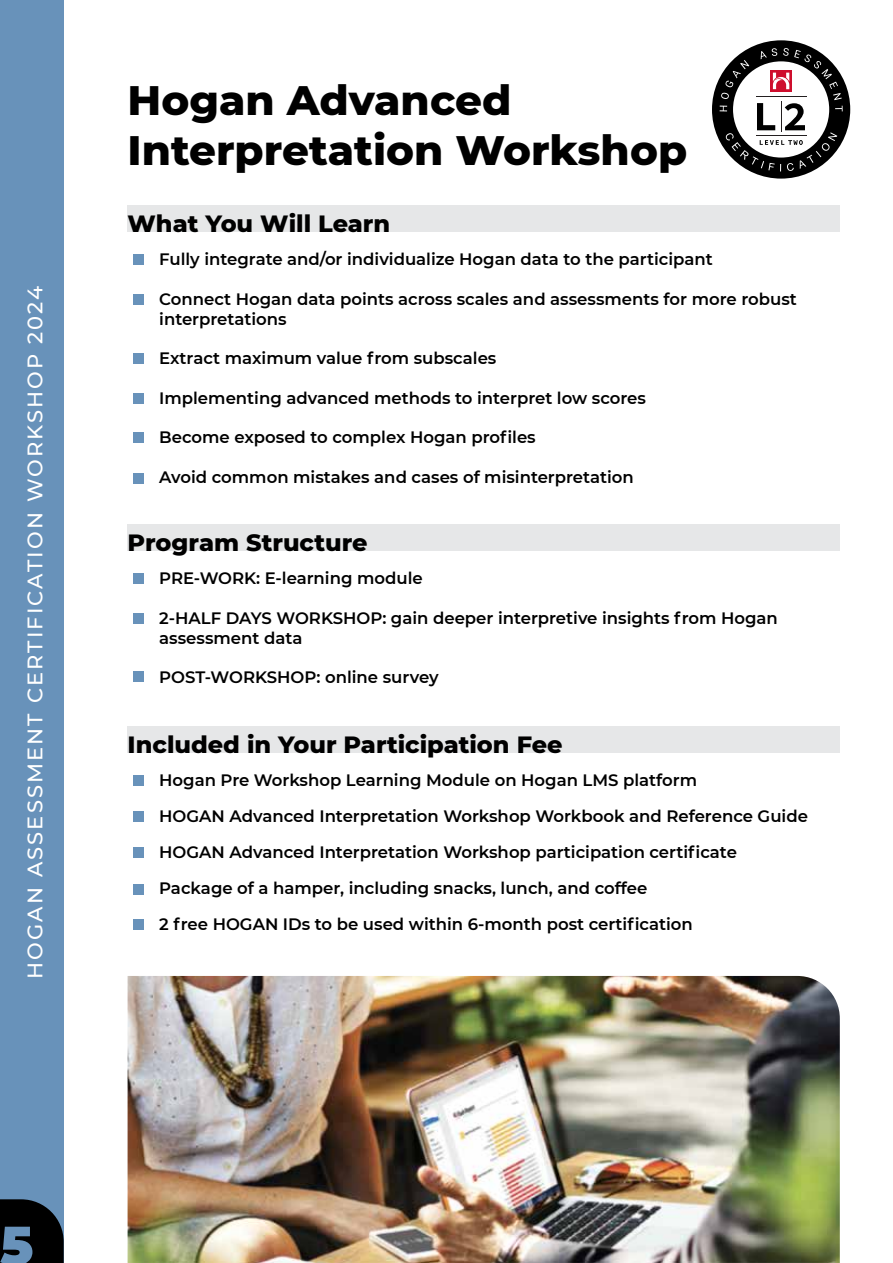
<style>
.page{position:relative;width:893px;height:1263px;background:#fff}
.page>*{position:absolute;margin:0;border:0;box-sizing:border-box;transform-origin:0 0}
.t1{font:900 54px "Montserrat";color:#6892ba}
.t2{font:800 42px/50.4px "Montserrat";color:#000}
.t3{font:800 24px "Montserrat";color:#000}
.t4{font:500 21px "Montserrat";letter-spacing:.1em;color:#fff}
.t5{font:600 16.5px/36px "Montserrat";color:#000}
</style>
<div class="page">
<div style="left:0;top:0;width:64px;height:1263px;background:#6892ba"></div>
<svg style="left:0;top:1199px;width:64px;height:64px;background:#0a0f13"></svg>
<img style="left:128px;top:976px;width:712px;height:287px">
<div style="left:128px;top:205px;width:712px;height:27px;background:#e6e7e8"></div>
<div style="left:133px;top:254px;width:11px;height:11px;background:#6892ba"></div>
<div style="left:133px;top:294px;width:11px;height:10px;background:#6892ba"></div>
<div style="left:133px;top:353px;width:11px;height:10px;background:#6892ba"></div>
<div style="left:133px;top:393px;width:11px;height:11px;background:#6892ba"></div>
<div style="left:133px;top:432px;width:11px;height:11px;background:#6892ba"></div>
<div style="left:133px;top:473px;width:11px;height:10px;background:#6892ba"></div>
<div style="left:128px;top:524px;width:712px;height:27px;background:#e6e7e8"></div>
<div style="left:133px;top:573px;width:11px;height:10px;background:#6892ba"></div>
<div style="left:133px;top:613px;width:11px;height:10px;background:#6892ba"></div>
<div style="left:133px;top:671px;width:11px;height:11px;background:#6892ba"></div>
<div style="left:128px;top:726px;width:712px;height:27px;background:#e6e7e8"></div>
<div style="left:133px;top:775px;width:11px;height:11px;background:#6892ba"></div>
<div style="left:133px;top:811px;width:11px;height:11px;background:#6892ba"></div>
<div style="left:133px;top:847px;width:11px;height:11px;background:#6892ba"></div>
<div style="left:133px;top:884px;width:11px;height:10px;background:#6892ba"></div>
<div style="left:133px;top:919px;width:11px;height:10px;background:#6892ba"></div>
<div style="left:712px;top:40px;width:138px;height:139px;background:#000;border-radius:50%"></div>
<svg style="left:720px;top:48px;width:123px;height:123px"></svg>
<p class="t4" style="left:20px;top:979px;width:694px;rotate:-90deg">HOGAN ASSESSMENT CERTIFICATION WORKSHOP 2024</p>
<h2 class="t2" style="left:128px;top:72px;width:561px">Hogan Advanced<br>Interpretation Workshop</h2>
<h3 class="t3" style="left:128px;top:206px;width:264px">What You Will Learn</h3>
<p class="t5" style="left:159px;top:241px;width:555px">Fully integrate and/or individualize Hogan data to the participant</p>
<p class="t5" style="left:159px;top:288px;width:639px;line-height:19.8px">Connect Hogan data points across scales and assessments for more robust interpretations</p>
<p class="t5" style="left:159px;top:340px;width:339px">Extract maximum value from subscales</p>
<p class="t5" style="left:159px;top:379px;width:488px">Implementing advanced methods to interpret low scores</p>
<p class="t5" style="left:159px;top:419px;width:378px">Become exposed to complex Hogan profiles</p>
<p class="t5" style="left:159px;top:458px;width:476px">Avoid common mistakes and cases of misinterpretation</p>
<h3 class="t3" style="left:128px;top:525px;width:241px">Program Structure</h3>
<p class="t5" style="left:159px;top:560px;width:265px">PRE-WORK: E-learning module</p>
<p class="t5" style="left:159px;top:607px;width:620px;line-height:19.8px">2-HALF DAYS WORKSHOP: gain deeper interpretive insights from Hogan assessment data</p>
<p class="t5" style="left:159px;top:659px;width:281px">POST-WORKSHOP: online survey</p>
<h3 class="t3" style="left:128px;top:726px;width:436px">Included in Your Participation Fee</h3>
<p class="t5" style="left:159px;top:761px;width:650px">Hogan Pre Workshop Learning Module on Hogan LMS platform<br>HOGAN Advanced Interpretation Workshop Workbook and Reference Guide HOGAN Advanced Interpretation Workshop participation certificate Package of a hamper, including snacks, lunch, and coffee<br>2 free HOGAN IDs to be used within 6-month post certification</p>
<h1 class="t1" style="left:0;top:1205px;width:35px">5</h1>
</div>
